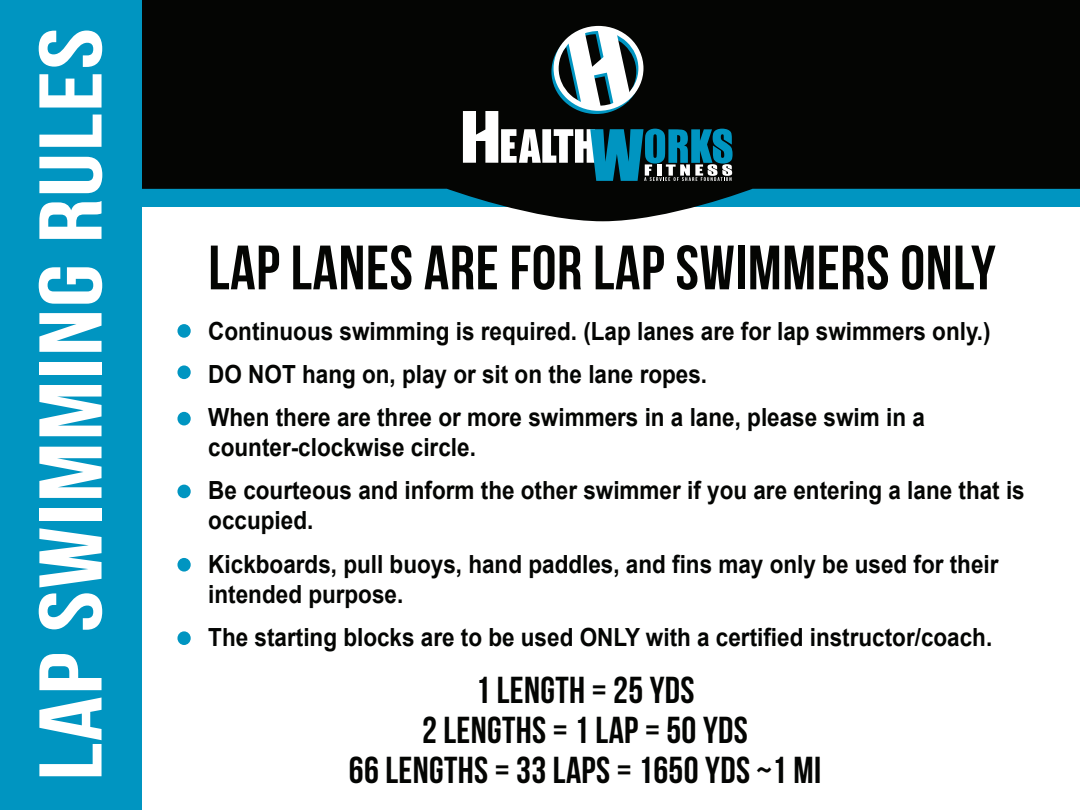
<style>
.page{position:relative;width:1080px;height:810px;background:#fff}
.page>*{position:absolute;margin:0;border:0;box-sizing:border-box;transform-origin:0 0}
.t1{font:88.75px "Bebas Neue";letter-spacing:.015em;color:#fff;scale:1.25 1}
.t2{font:62.5px "Bebas Neue";letter-spacing:.01em;color:#040503}
.t3{font:37.5px/40px "Bebas Neue";letter-spacing:.01em;color:#040503;text-align:center}
.t4{font:700 25px/43.2px "Arial";color:#040503;scale:.9 1}
</style>
<div class="page">
<svg style="left:142px;top:0;width:938px;height:221px;background:#142122"></svg>
<svg style="left:463px;top:26px;width:270px;height:155px"></svg>
<div style="left:0;top:0;width:142px;height:810px;background:#0095c1"></div>
<div style="left:177px;top:324px;width:14px;height:14px;background:#0095c1;border-radius:50%"></div>
<div style="left:177px;top:412px;width:14px;height:13px;background:#0095c1;border-radius:50%"></div>
<div style="left:177px;top:485px;width:14px;height:13px;background:#0095c1;border-radius:50%"></div>
<div style="left:177px;top:631px;width:14px;height:14px;background:#0095c1;border-radius:50%"></div>
<div style="left:177px;top:558px;width:14px;height:14px;background:#0095c1;border-radius:50%"></div>
<div style="left:177px;top:365px;width:14px;height:14px;background:#0095c1;border-radius:50%"></div>
<h1 class="t1" style="left:22px;top:781px;width:604px;rotate:-90deg">LAP SWIMMING RULES</h1>
<h2 class="t2" style="left:208px;top:233px;width:789px">LAP LANES ARE FOR LAP SWIMMERS ONLY</h2>
<p class="t4" style="left:208px;top:310px;width:871px">Continuous swimming is required. (Lap lanes are for lap swimmers only.)<br>DO NOT hang on, play or sit on the lane ropes.<br>When there are three or more swimmers in a lane, please swim in a</p>
<p class="t4" style="left:208px;top:426px;width:909px">counter-clockwise circle.<br>Be courteous and inform the other swimmer if you are entering a lane that is</p>
<p class="t4" style="left:208px;top:499px;width:880px">occupied.<br>Kickboards, pull buoys, hand paddles, and fins may only be used for their</p>
<p class="t4" style="left:208px;top:573px;width:873px">intended purpose.<br>The starting blocks are to be used ONLY with a certified instructor/coach.</p>
<h3 class="t3" style="left:349px;top:670px;width:474px">1 LENGTH = 25 YDS<br>2 LENGTHS = 1 LAP = 50 YDS<br>66 LENGTHS = 33 LAPS = 1650 YDS ~1 MI</h3>
</div>
